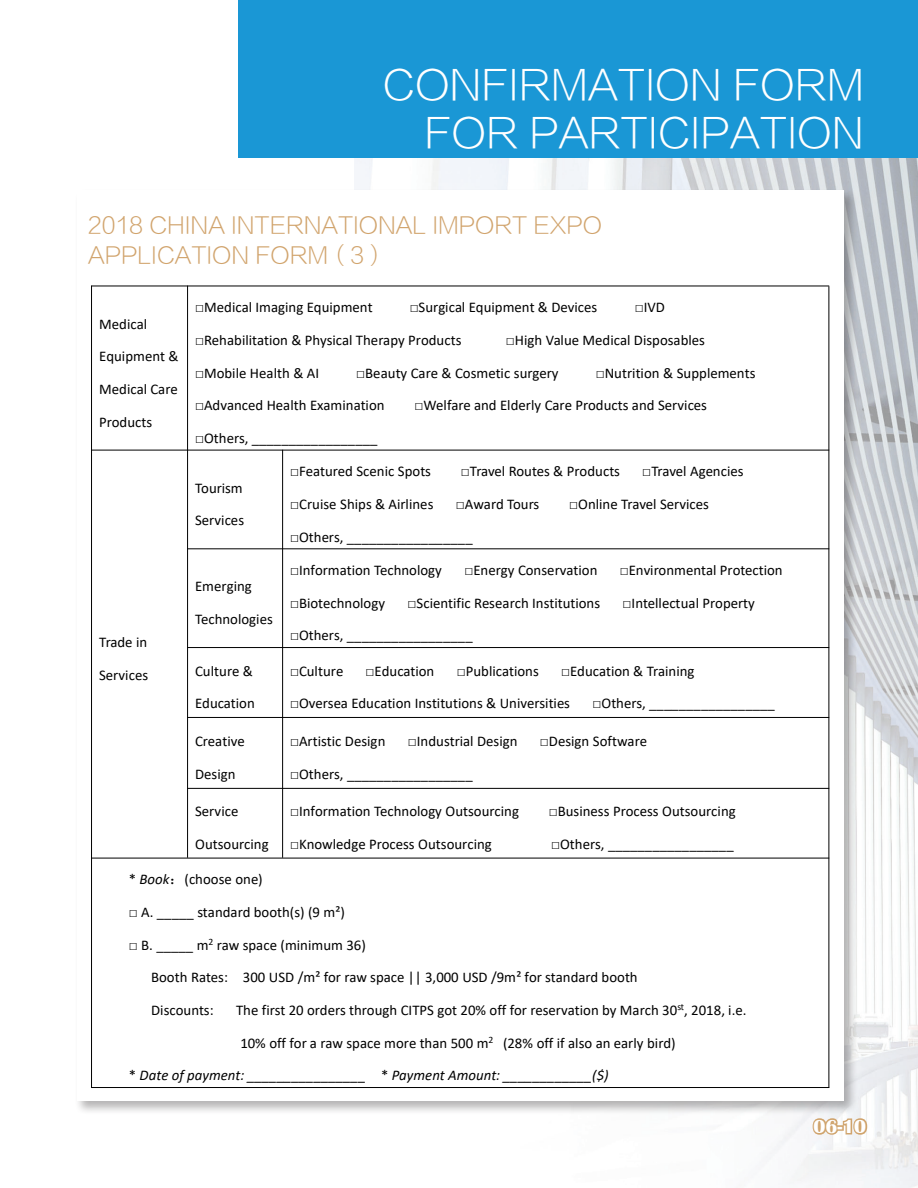
<style>
.page{position:relative;width:918px;height:1188px;background:#fff}
.page>*{position:absolute;margin:0;border:0;box-sizing:border-box;transform-origin:0 0}
.英文大标题{font:40.5px "FZLTXHK GBK1 0";color:#fff}
.红色小标题{font:22.5px "FZLTXHK GBK1 0";color:#d1a46d}
.t1{font:700 19.5px "Britannic";color:#fff}
.t2{font:14.85px/32.5px "Calibri";color:#000}
.t3{font:italic 14.85px/32.5px "Calibri";letter-spacing:.005em;color:#000}
.s1{font-style:italic}
.s2{font-family:"Sim Sun"}
.s3{font-style:normal}
</style>
<div class="page">
<img style="left:354px;top:158px;width:564px;height:1030px">
<div style="left:239px;top:0;width:679px;height:158px;background:#1a97d5"></div>
<div style="left:75px;top:188px;width:783px;height:927px;background:#231f20;opacity:.33"></div>
<div style="left:77px;top:190px;width:767px;height:911px;background:#fff"></div>
<hr style="left:91px;top:286px;width:738px;height:1px;background:#000">
<hr style="left:91px;top:450px;width:738px;height:1px;background:#000">
<hr style="left:187px;top:548px;width:642px;height:1px;background:#000">
<hr style="left:187px;top:647px;width:642px;height:1px;background:#000">
<hr style="left:187px;top:717px;width:642px;height:1px;background:#000">
<hr style="left:187px;top:788px;width:642px;height:1px;background:#000">
<hr style="left:91px;top:858px;width:738px;height:1px;background:#000">
<hr style="left:91px;top:1087px;width:738px;height:1px;background:#000">
<hr style="left:91px;top:286px;width:1px;height:802px;background:#000">
<hr style="left:187px;top:286px;width:1px;height:572px;background:#000">
<hr style="left:282px;top:450px;width:1px;height:408px;background:#000">
<hr style="left:829px;top:286px;width:1px;height:802px;background:#000">
<svg style="left:811px;top:1116px;width:58px;height:20px"></svg>
<p class="英文大标题" style="left:383px;top:62px;width:483px">CONFIRMATION FORM</p>
<p class="英文大标题" style="left:425px;top:111px;width:441px">FOR PARTICIPATION</p>
<p class="红色小标题" style="left:88px;top:213px;width:515px">2018 CHINA INTERNATIONAL IMPORT EXPO</p>
<p class="红色小标题" style="left:88px;top:243px;width:300px">APPLICATION FORM（3）</p>
<p class="t2" style="left:99px;top:307px;width:81px">Medical<br>Equipment &amp;</p>
<p class="t2" style="left:99px;top:372px;width:80px">Medical Care<br>Products</p>
<p class="t2" style="left:99px;top:626px;width:51px">Trade in<br>Services</p>
<p class="t2" style="left:195px;top:291px;width:179px">□Medical Imaging Equipment</p>
<p class="t2" style="left:410px;top:291px;width:189px">□Surgical Equipment &amp; Devices</p>
<p class="t2" style="left:635px;top:291px;width:32px">□IVD</p>
<p class="t2" style="left:195px;top:323px;width:268px">□Rehabilitation &amp; Physical Therapy Products</p>
<p class="t2" style="left:506px;top:323px;width:201px">□High Value Medical Disposables</p>
<p class="t2" style="left:195px;top:356px;width:125px">□Mobile Health &amp; AI</p>
<p class="t2" style="left:356px;top:356px;width:204px">□Beauty Care &amp; Cosmetic surgery</p>
<p class="t2" style="left:596px;top:356px;width:161px">□Nutrition &amp; Supplements</p>
<p class="t2" style="left:195px;top:389px;width:191px">□Advanced Health Examination</p>
<p class="t2" style="left:414px;top:389px;width:294px">□Welfare and Elderly Care Products and Services</p>
<p class="t2" style="left:195px;top:421px;width:184px">□Others, _________________</p>
<p class="t2" style="left:195px;top:471px;width:51px">Tourism<br>Services</p>
<p class="t2" style="left:195px;top:570px;width:79px">Emerging<br>Technologies</p>
<p class="t2" style="left:290px;top:455px;width:142px">□Featured Scenic Spots</p>
<p class="t2" style="left:461px;top:455px;width:161px">□Travel Routes &amp; Products</p>
<p class="t2" style="left:642px;top:455px;width:103px">□Travel Agencies</p>
<p class="t2" style="left:290px;top:487px;width:145px">□Cruise Ships &amp; Airlines</p>
<p class="t2" style="left:456px;top:487px;width:85px">□Award Tours</p>
<p class="t2" style="left:569px;top:487px;width:141px">□Online Travel Services</p>
<p class="t2" style="left:290px;top:520px;width:184px">□Others, _________________</p>
<p class="t2" style="left:290px;top:553px;width:153px">□Information Technology</p>
<p class="t2" style="left:465px;top:553px;width:134px">□Energy Conservation</p>
<p class="t2" style="left:620px;top:553px;width:164px">□Environmental Protection</p>
<p class="t2" style="left:290px;top:586px;width:97px">□Biotechnology</p>
<p class="t2" style="left:408px;top:586px;width:194px">□Scientific Research Institutions</p>
<p class="t2" style="left:623px;top:586px;width:134px">□Intellectual Property</p>
<p class="t2" style="left:290px;top:619px;width:184px">□Others, _________________</p>
<p class="t2" style="left:195px;top:654px;width:61px">Culture &amp;<br>Education</p>
<p class="t2" style="left:290px;top:654px;width:55px">□Culture</p>
<p class="t2" style="left:366px;top:654px;width:70px">□Education</p>
<p class="t2" style="left:457px;top:654px;width:84px">□Publications</p>
<p class="t2" style="left:561px;top:654px;width:135px">□Education &amp; Training</p>
<p class="t2" style="left:290px;top:687px;width:281px">□Oversea Education Institutions &amp; Universities</p>
<p class="t2" style="left:593px;top:687px;width:184px">□Others, _________________</p>
<p class="t2" style="left:195px;top:724px;width:51px">Creative<br>Design</p>
<p class="t2" style="left:290px;top:724px;width:97px">□Artistic Design</p>
<p class="t2" style="left:408px;top:724px;width:111px">□Industrial Design</p>
<p class="t2" style="left:540px;top:724px;width:109px">□Design Software</p>
<p class="t2" style="left:290px;top:757px;width:184px">□Others, _________________</p>
<p class="t2" style="left:195px;top:795px;width:75px">Service<br>Outsourcing</p>
<p class="t2" style="left:290px;top:795px;width:230px">□Information Technology Outsourcing</p>
<p class="t2" style="left:549px;top:795px;width:189px">□Business Process Outsourcing</p>
<p class="t2" style="left:290px;top:827px;width:203px">□Knowledge Process Outsourcing</p>
<p class="t2" style="left:551px;top:827px;width:184px">□Others, _________________</p>
<p class="t2" style="left:129px;top:863px;width:135px">* <span class="s1">Book</span><span class="s2">：</span>(choose one)</p>
<p class="t2" style="left:129px;top:895px;width:218px">□ A. _____ standard booth(s) (9 m²)</p>
<p class="t2" style="left:151px;top:928px;width:488px;text-indent:-22px">□ B. _____ m<sup>2</sup> raw space (minimum 36)<br>Booth Rates: 300 USD /m² for raw space || 3,000 USD /9m² for standard booth<br>Discounts:</p>
<p class="t2" style="left:236px;top:993px;width:512px">The first 20 orders through CITPS got 20% off for reservation by March 30<sup>st</sup>, 2018, i.e.</p>
<p class="t3" style="left:129px;top:1026px;width:548px;text-indent:111px"><span class="s3">10% off for a raw space more than 500 m</span><sup>2</sup> <span class="s3">(28% off if also an early bird) *</span> Date of payment: ________________ <span class="s3">*</span> Payment Amount: ____________($)</p>
<p class="t1" style="left:814px;top:1116px;width:54px">06-10</p>
</div>
